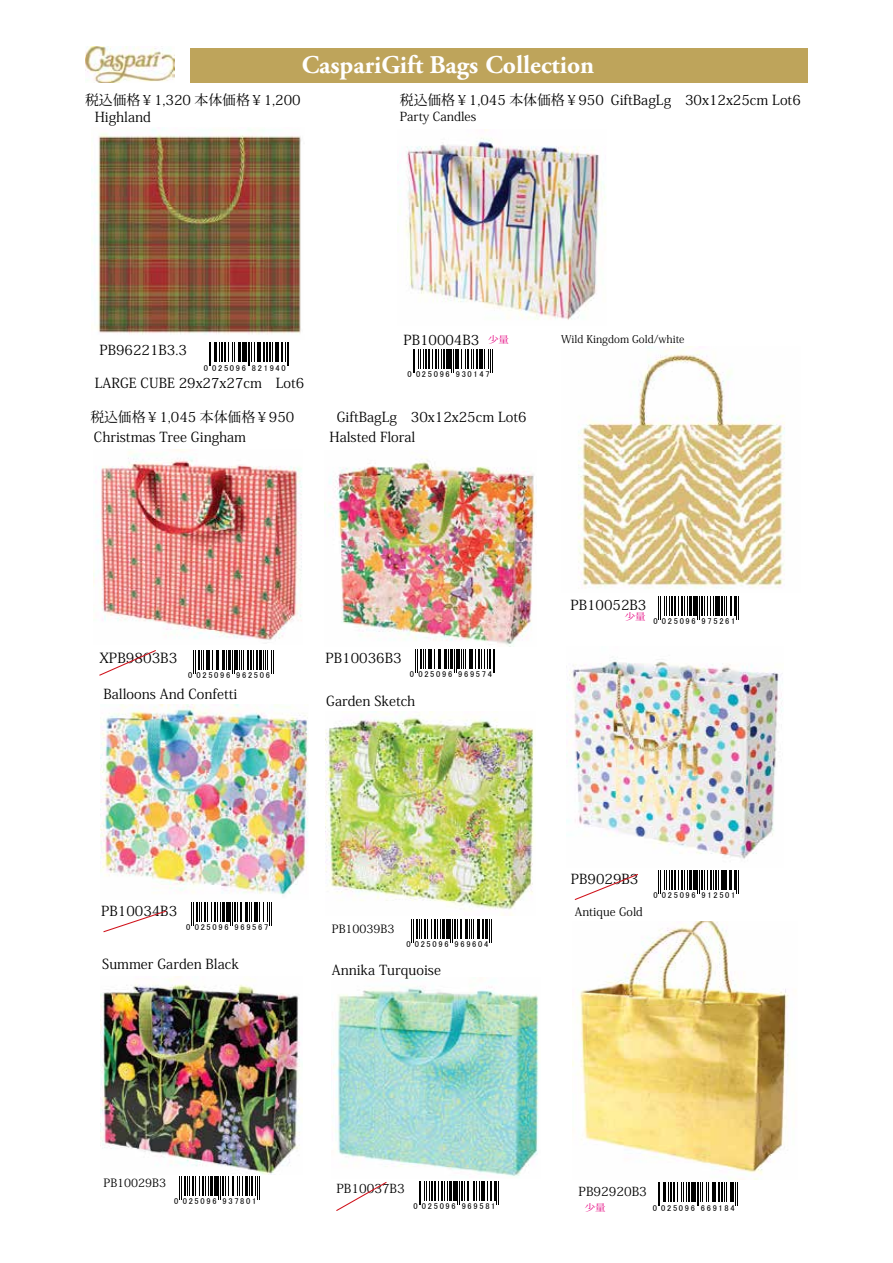
<style>
.page{position:relative;width:893px;height:1263px;background:#fff}
.page>*{position:absolute;margin:0;border:0;box-sizing:border-box;transform-origin:0 0}
.t1{font:700 25.5px "Adobe Garamond Pro";color:#fff}
.t2{font:13.95px "Koz Min Pro";color:#000}
.t3{font:13.8px "Koz Min Pro";color:#000}
.t4{font:12.45px "Koz Min Pro";color:#000}
.t5{font:11.7px "Koz Min Pro";color:#000}
.t6{font:11.4px "Koz Min Pro";color:#000}
.t7{font:10.65px "Koz Min Pro";color:#000}
.t8{font:9.3px "Koz Min Pro";color:#e4007f;scale:1.11 1}
.t9{font:8.4px "MS UI Gothic";letter-spacing:.2em;color:#000}
</style>
<div class="page">
<img style="left:85px;top:47px;width:89px;height:36px">
<div style="left:190px;top:49px;width:618px;height:34px;background:#bea45b"></div>
<img style="left:96px;top:449px;width:206px;height:191px">
<img style="left:101px;top:976px;width:199px;height:198px">
<img style="left:100px;top:704px;width:208px;height:191px">
<img style="left:324px;top:456px;width:212px;height:190px">
<img style="left:331px;top:977px;width:208px;height:199px">
<img style="left:326px;top:711px;width:208px;height:205px">
<img style="left:578px;top:347px;width:207px;height:242px">
<svg style="left:413px;top:349px;width:80px;height:24px"></svg>
<svg style="left:193px;top:650px;width:81px;height:24px"></svg>
<svg style="left:179px;top:1176px;width:81px;height:24px"></svg>
<svg style="left:191px;top:902px;width:81px;height:24px"></svg>
<svg style="left:415px;top:649px;width:80px;height:24px"></svg>
<svg style="left:419px;top:1181px;width:80px;height:24px"></svg>
<svg style="left:411px;top:919px;width:81px;height:24px"></svg>
<img style="left:92px;top:129px;width:209px;height:206px">
<img style="left:572px;top:922px;width:216px;height:257px">
<img style="left:566px;top:659px;width:216px;height:200px">
<img style="left:399px;top:130px;width:207px;height:190px">
<svg style="left:209px;top:343px;width:80px;height:23px"></svg>
<svg style="left:658px;top:870px;width:81px;height:23px"></svg>
<svg style="left:658px;top:597px;width:81px;height:23px"></svg>
<svg style="left:658px;top:1182px;width:80px;height:24px"></svg>
<svg style="left:103px;top:910px;width:64px;height:23px"></svg>
<svg style="left:574px;top:874px;width:64px;height:26px"></svg>
<svg style="left:336px;top:1182px;width:51px;height:29px"></svg>
<svg style="left:99px;top:650px;width:57px;height:26px"></svg>
<h1 class="t1" style="left:302px;top:50px;width:294px">CaspariGift Bags Collection</h1>
<p class="t3" style="left:85px;top:90px;width:217px">税込価格￥1,320 本体価格￥1,200</p>
<p class="t3" style="left:95px;top:107px;width:58px">Highland</p>
<p class="t3" style="left:400px;top:90px;width:206px">税込価格￥1,045 本体価格￥950</p>
<p class="t4" style="left:400px;top:108px;width:78px">Party Candles</p>
<p class="t3" style="left:611px;top:90px;width:191px">GiftBagLg　30x12x25cm Lot6</p>
<p class="t3" style="left:99px;top:341px;width:89px">PB96221B3.3</p>
<p class="t9" style="left:204px;top:363px;width:6px">0</p>
<p class="t9" style="left:212px;top:363px;width:35px">025096</p>
<p class="t9" style="left:252px;top:363px;width:35px">821940</p>
<p class="t3" style="left:95px;top:373px;width:211px">LARGE CUBE 29x27x27cm　Lot6</p>
<p class="t3" style="left:90px;top:407px;width:206px">税込価格￥1,045 本体価格￥950</p>
<p class="t3" style="left:94px;top:427px;width:154px">Christmas Tree Gingham</p>
<p class="t3" style="left:403px;top:331px;width:77px">PB10004B3</p>
<p class="t8" style="left:488px;top:333px;width:20px">少量</p>
<p class="t9" style="left:408px;top:370px;width:6px">0</p>
<p class="t9" style="left:416px;top:370px;width:35px">025096</p>
<p class="t9" style="left:456px;top:370px;width:35px">930147</p>
<p class="t3" style="left:337px;top:407px;width:191px">GiftBagLg　30x12x25cm Lot6</p>
<p class="t3" style="left:330px;top:427px;width:87px">Halsted Floral</p>
<p class="t7" style="left:561px;top:331px;width:125px">Wild Kingdom Gold/white</p>
<p class="t3" style="left:570px;top:595px;width:77px">PB10052B3</p>
<p class="t8" style="left:625px;top:610px;width:20px">少量</p>
<p class="t9" style="left:653px;top:617px;width:6px">0</p>
<p class="t9" style="left:662px;top:617px;width:35px">025096</p>
<p class="t9" style="left:702px;top:617px;width:35px">975261</p>
<p class="t2" style="left:99px;top:648px;width:79px">XPB9803B3</p>
<p class="t3" style="left:326px;top:648px;width:77px">PB10036B3</p>
<p class="t9" style="left:188px;top:671px;width:6px">0</p>
<p class="t9" style="left:196px;top:671px;width:35px">025096</p>
<p class="t9" style="left:236px;top:671px;width:35px">962506</p>
<p class="t9" style="left:410px;top:670px;width:6px">0</p>
<p class="t9" style="left:418px;top:670px;width:35px">025096</p>
<p class="t9" style="left:458px;top:670px;width:35px">969574</p>
<p class="t3" style="left:104px;top:684px;width:135px">Balloons And Confetti</p>
<p class="t3" style="left:326px;top:691px;width:91px">Garden Sketch</p>
<p class="t3" style="left:571px;top:869px;width:69px">PB9029B3</p>
<p class="t9" style="left:653px;top:890px;width:6px">0</p>
<p class="t9" style="left:662px;top:890px;width:35px">025096</p>
<p class="t9" style="left:702px;top:890px;width:35px">912501</p>
<p class="t3" style="left:101px;top:901px;width:77px">PB10034B3</p>
<p class="t5" style="left:575px;top:903px;width:69px">Antique Gold</p>
<p class="t9" style="left:186px;top:923px;width:6px">0</p>
<p class="t9" style="left:195px;top:923px;width:35px">025096</p>
<p class="t9" style="left:234px;top:923px;width:35px">969567</p>
<p class="t6" style="left:332px;top:921px;width:64px">PB10039B3</p>
<p class="t9" style="left:406px;top:940px;width:6px">0</p>
<p class="t9" style="left:415px;top:940px;width:35px">025096</p>
<p class="t9" style="left:455px;top:940px;width:35px">969604</p>
<p class="t3" style="left:102px;top:954px;width:138px">Summer Garden Black</p>
<p class="t3" style="left:332px;top:960px;width:111px">Annika Turquoise</p>
<p class="t6" style="left:104px;top:1175px;width:64px">PB10029B3</p>
<p class="t9" style="left:174px;top:1197px;width:6px">0</p>
<p class="t9" style="left:183px;top:1197px;width:35px">025096</p>
<p class="t9" style="left:222px;top:1197px;width:35px">937801</p>
<p class="t4" style="left:336px;top:1180px;width:70px">PB10037B3</p>
<p class="t9" style="left:413px;top:1202px;width:6px">0</p>
<p class="t9" style="left:422px;top:1202px;width:35px">025096</p>
<p class="t9" style="left:462px;top:1202px;width:35px">969581</p>
<p class="t4" style="left:578px;top:1182px;width:70px">PB92920B3</p>
<p class="t8" style="left:585px;top:1200px;width:20px">少量</p>
<p class="t9" style="left:653px;top:1203px;width:6px">0</p>
<p class="t9" style="left:661px;top:1203px;width:35px">025096</p>
<p class="t9" style="left:701px;top:1203px;width:35px">669184</p>
</div>
